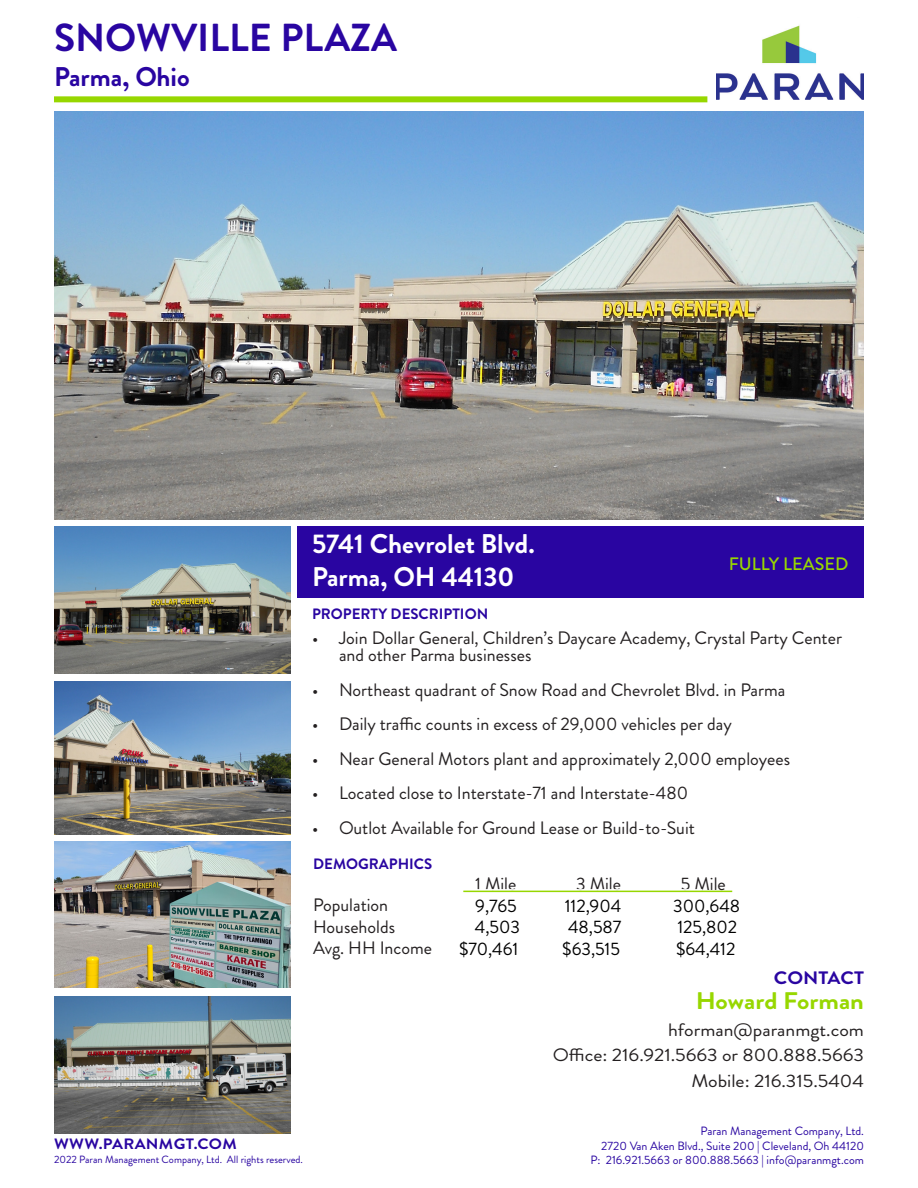
<style>
.page{position:relative;width:918px;height:1188px;background:#fff}
.page>*{position:absolute;margin:0;border:0;box-sizing:border-box;transform-origin:0 0}
.t1{font:700 39px "Brandon Grotesque";color:#2905a1}
.t2{font:700 27px "Brandon Grotesque";color:#fff}
.t3{font:700 27px "Brandon Grotesque";color:#2905a1}
.t4{font:700 24px "Brandon Grotesque";color:#97d700;scale:1.1 1}
.t5{font:18px/17.2px "Brandon Grotesque";color:#231f20}
.t6{font:18px "Brandon Grotesque";color:#231f20;scale:1.1 1}
.t7{font:18px "Brandon Grotesque";color:#000}
.t8{font:500 18px "Brandon Grotesque";color:#97d700}
.t9{font:700 18px "Brandon Grotesque";color:#2905a1;scale:1.1 1}
.t10{font:700 15px "Brandon Grotesque";color:#2905a1}
.t11{font:700 15px "Brandon Grotesque";letter-spacing:.02em;color:#2905a1;scale:1.1 1}
.t12{font:12px/14.4px "Brandon Grotesque";color:#2905a1;text-align:right}
.t13{font:10.5px "Brandon Grotesque";color:#2905a1}
</style>
<div class="page">
<div style="left:297px;top:526px;width:567px;height:72px;background:#2905a1"></div>
<img style="left:54px;top:111px;width:810px;height:408px">
<img style="left:54px;top:841px;width:237px;height:147px">
<img style="left:54px;top:997px;width:237px;height:137px">
<img style="left:54px;top:681px;width:237px;height:153px">
<img style="left:54px;top:526px;width:237px;height:148px">
<div style="left:54px;top:96px;width:653px;height:6px;background:#97d700"></div>
<hr style="left:463px;top:891px;width:269px;height:1px;background:#97d700">
<img style="left:716px;top:25px;width:148px;height:74px">
<p class="t1" style="left:54px;top:11px;width:345px">SNOWVILLE PLAZA</p>
<p class="t3" style="left:54px;top:58px;width:137px">Parma, Ohio</p>
<p class="t2" style="left:312px;top:525px;width:224px">5741 Chevrolet Blvd.</p>
<p class="t2" style="left:312px;top:558px;width:204px">Parma, OH 44130</p>
<p class="t10" style="left:312px;top:603px;width:178px">PROPERTY DESCRIPTION</p>
<p class="t8" style="left:729px;top:551px;width:121px">FULLY LEASED</p>
<p class="t5" style="left:339px;top:630px;width:505px;text-indent:-27px">• Join Dollar General, Children’s Daycare Academy, Crystal Party Center and other Parma businesses</p>
<p class="t5" style="left:312px;top:681px;width:475px">• Northeast quadrant of Snow Road and Chevrolet Blvd. in Parma</p>
<p class="t5" style="left:312px;top:716px;width:421px">• Daily traffic counts in excess of 29,000 vehicles per day</p>
<p class="t5" style="left:312px;top:750px;width:480px">• Near General Motors plant and approximately 2,000 employees</p>
<p class="t5" style="left:312px;top:785px;width:378px">• Located close to Interstate-71 and Interstate-480</p>
<p class="t5" style="left:312px;top:819px;width:384px">• Outlot Available for Ground Lease or Build-to-Suit</p>
<p class="t10" style="left:313px;top:854px;width:121px">DEMOGRAPHICS</p>
<p class="t5" style="left:313px;top:897px;width:77px">Population</p>
<p class="t5" style="left:313px;top:918px;width:83px">Households</p>
<p class="t5" style="left:313px;top:940px;width:120px">Avg. HH Income</p>
<p class="t11" style="left:54px;top:1133px;width:168px">WWW.PARANMGT.COM</p>
<p class="t13" style="left:54px;top:1153px;width:251px">2022 Paran Management Company, Ltd. All rights reserved.</p>
<p class="t5" style="left:475px;top:875px;width:43px">1 Mile</p>
<p class="t5" style="left:576px;top:875px;width:46px">3 Mile</p>
<p class="t5" style="left:681px;top:875px;width:46px">5 Mile</p>
<p class="t7" style="left:475px;top:893px;width:43px">9,765</p>
<p class="t7" style="left:565px;top:893px;width:58px">112,904</p>
<p class="t7" style="left:673px;top:893px;width:68px">300,648</p>
<p class="t7" style="left:475px;top:915px;width:47px">4,503</p>
<p class="t7" style="left:568px;top:915px;width:55px">48,587</p>
<p class="t7" style="left:677px;top:915px;width:61px">125,802</p>
<p class="t7" style="left:459px;top:936px;width:61px">$70,461</p>
<p class="t7" style="left:562px;top:936px;width:59px">$63,515</p>
<p class="t7" style="left:676px;top:936px;width:61px">$64,412</p>
<p class="t9" style="left:774px;top:965px;width:83px">CONTACT</p>
<p class="t4" style="left:696px;top:984px;width:154px">Howard Forman</p>
<p class="t6" style="left:668px;top:1017px;width:180px">hforman@paranmgt.com</p>
<p class="t6" style="left:553px;top:1043px;width:284px">Office: 216.921.5663 or 800.888.5663</p>
<p class="t6" style="left:691px;top:1068px;width:158px">Mobile: 216.315.5404</p>
<p class="t12" style="left:701px;top:1124px;width:165px">Paran Management Company, Ltd.</p>
<p class="t12" style="left:590px;top:1138px;width:275px">2720 Van Aken Blvd., Suite 200 | Cleveland, Oh 44120<br>P: 216.921.5663 or 800.888.5663 | info@paranmgt.com</p>
</div>
